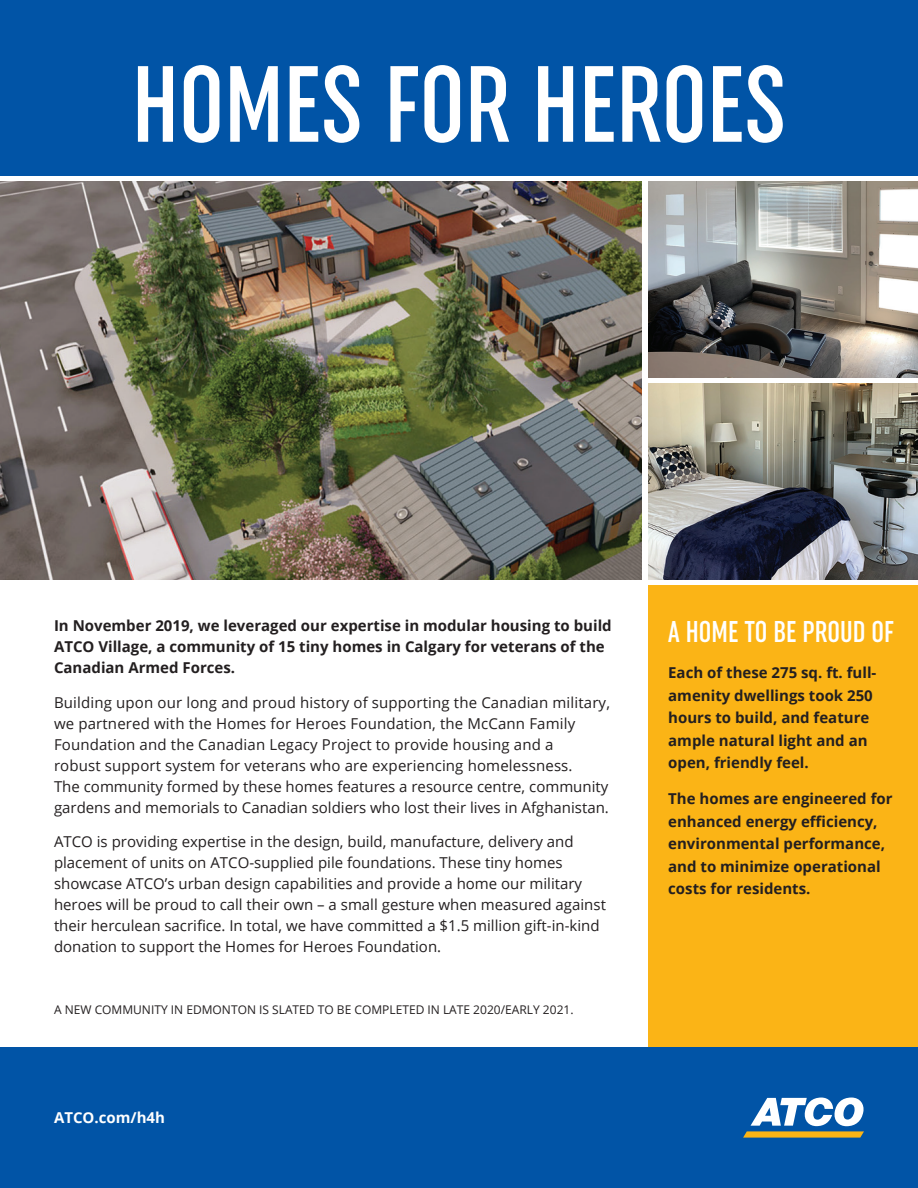
<style>
.page{position:relative;width:918px;height:1188px;background:#fff}
.page>*{position:absolute;margin:0;border:0;box-sizing:border-box;transform-origin:0 0}
.t1{font:500 extra-condensed 108px "Uniform";color:#fff}
.t2{font:500 extra-condensed 30px "Uniform";color:#fff}
.t3{font:15px/21px "Open Sans";color:#231f20}
.t4{font:700 15px/22.5px "Open Sans";color:#231f20}
.t5{font:700 15px "Open Sans";color:#fff}
.t6{font:12px "Open Sans";color:#231f20}
</style>
<div class="page">
<div style="left:648px;top:586px;width:270px;height:461px;background:#fbb416"></div>
<img style="left:0;top:182px;width:642px;height:398px">
<img style="left:648px;top:181px;width:270px;height:197px">
<img style="left:648px;top:384px;width:270px;height:196px">
<div style="left:0;top:0;width:918px;height:176px;background:#0154a6"></div>
<div style="left:0;top:1047px;width:918px;height:141px;background:#0154a6"></div>
<svg style="left:743px;top:1098px;width:121px;height:40px"></svg>
<h1 class="t1" style="left:132px;top:41px;width:656px">HOMES FOR HEROES</h1>
<p class="t4" style="left:54px;top:615px;width:559px;line-height:21px">In November 2019, we leveraged our expertise in modular housing to build<br>ATCO Village, a community of 15 tiny homes in Calgary for veterans of the<br>Canadian Armed Forces.</p>
<p class="t3" style="left:54px;top:691px;width:558px">Building upon our long and proud history of supporting the Canadian military, we partnered with the Homes for Heroes Foundation, the McCann Family Foundation and the Canadian Legacy Project to provide housing and a<br>robust support system for veterans who are experiencing homelessness.<br>The community formed by these homes features a resource centre, community gardens and memorials to Canadian soldiers who lost their lives in Afghanistan.</p>
<p class="t3" style="left:54px;top:831px;width:553px">ATCO is providing expertise in the design, build, manufacture, delivery and placement of units on ATCO-supplied pile foundations. These tiny homes showcase ATCO’s urban design capabilities and provide a home our military heroes will be proud to call their own – a small gesture when measured against their herculean sacrifice. In total, we have committed a $1.5 million gift-in-kind donation to support the Homes for Heroes Foundation.</p>
<p class="t6" style="left:54px;top:1001px;width:521px">A NEW COMMUNITY IN EDMONTON IS SLATED TO BE COMPLETED IN LATE 2020/EARLY 2021.</p>
<p class="t5" style="left:54px;top:1107px;width:113px">ATCO.com/h4h</p>
<h2 class="t2" style="left:668px;top:614px;width:227px">A HOME TO BE PROUD OF</h2>
<p class="t4" style="left:668px;top:661px;width:210px">Each of these 275 sq. ft. full&shy;amenity dwellings took 250 hours to build, and feature ample natural light and an open, friendly feel.</p>
<p class="t4" style="left:668px;top:787px;width:226px">The homes are engineered for enhanced energy efficiency, environmental performance, and to minimize operational costs for residents.</p>
</div>
